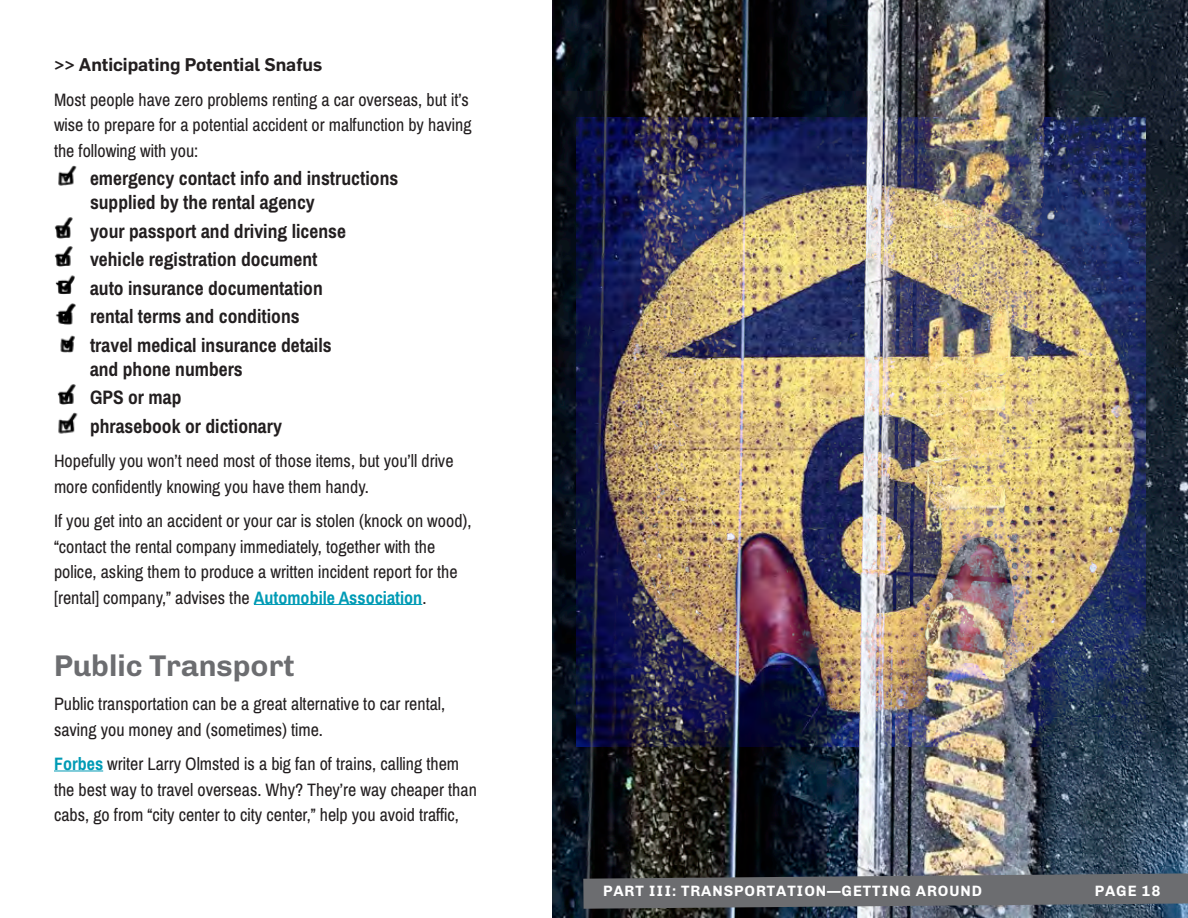
<style>
.page{position:relative;width:1188px;height:918px;background:#fff}
.page>*{position:absolute;margin:0;border:0;box-sizing:border-box;transform-origin:0 0}
.t1{font:700 30px "Chivo";color:#6c6d70}
.unordered_list{font:700 19.5px/24px "Archivo Narrow";color:#231f20}
.t2{font:18px/25.5px "Archivo Narrow";color:#231f20}
.t3{font:600 18px "Flama";color:#231f20}
.Section_Heading{font:700 15px "Chivo";letter-spacing:.06em;color:#fff}
.s1{font-weight:700;color:#009bb5}
</style>
<div class="page">
<hr style="left:254px;top:604px;width:168px;height:1px;background:#009bb5">
<hr style="left:54px;top:771px;width:49px;height:1px;background:#009bb5">
<img style="left:553px;top:0;width:635px;height:918px">
<img style="left:576px;top:117px;width:570px;height:630px">
<img style="left:58px;top:165px;width:19px;height:21px">
<img style="left:58px;top:412px;width:20px;height:22px">
<img style="left:54px;top:217px;width:19px;height:21px">
<img style="left:55px;top:246px;width:18px;height:20px">
<img style="left:58px;top:384px;width:18px;height:20px">
<img style="left:55px;top:275px;width:20px;height:20px">
<img style="left:55px;top:303px;width:21px;height:22px">
<img style="left:60px;top:335px;width:15px;height:18px">
<svg style="left:583px;top:873px;width:605px;height:36px;background:#64666b"></svg>
<h2 class="t3" style="left:54px;top:52px;width:270px">&gt;&gt; Anticipating Potential Snafus</h2>
<p class="t2" style="left:54px;top:87px;width:419px">Most people have zero problems renting a car overseas, but it’s wise to prepare for a potential accident or malfunction by having the following with you:</p>
<p class="unordered_list" style="left:90px;top:166px;width:310px;text-indent:-27px">• emergency contact info and instructions supplied by the rental agency</p>
<p class="unordered_list" style="left:63px;top:219px;width:284px">• your passport and driving license</p>
<p class="unordered_list" style="left:63px;top:247px;width:256px">• vehicle registration document</p>
<p class="unordered_list" style="left:63px;top:276px;width:261px">• auto insurance documentation</p>
<p class="unordered_list" style="left:63px;top:304px;width:238px">• rental terms and conditions</p>
<p class="unordered_list" style="left:90px;top:333px;width:243px;text-indent:-27px">• travel medical insurance details and phone numbers</p>
<p class="unordered_list" style="left:63px;top:385px;width:120px">• GPS or map</p>
<p class="unordered_list" style="left:63px;top:414px;width:220px">• phrasebook or dictionary</p>
<p class="t2" style="left:54px;top:448px;width:401px">Hopefully you won’t need most of those items, but you’ll drive more confidently knowing you have them handy.</p>
<p class="t2" style="left:54px;top:508px;width:419px">If you get into an accident or your car is stolen (knock on wood), “contact the rental company immediately, together with the police, asking them to produce a written incident report for the [rental] company,” advises the <span class="s1">Automobile Association</span>.</p>
<h1 class="t1" style="left:54px;top:648px;width:242px">Public Transport</h1>
<p class="t2" style="left:54px;top:691px;width:393px">Public transportation can be a great alternative to car rental, saving you money and (sometimes) time.</p>
<p class="t2" style="left:54px;top:751px;width:424px"><span class="s1">Forbes</span> writer Larry Olmsted is a big fan of trains, calling them the best way to travel overseas. Why? They’re way cheaper than cabs, go from “city center to city center,” help you avoid traffic,</p>
<p class="Section_Heading" style="left:603px;top:882px;width:380px">PART III: TRANSPORTATION—GETTING AROUND</p>
<p class="Section_Heading" style="left:1095px;top:882px;width:67px">PAGE 18</p>
</div>
